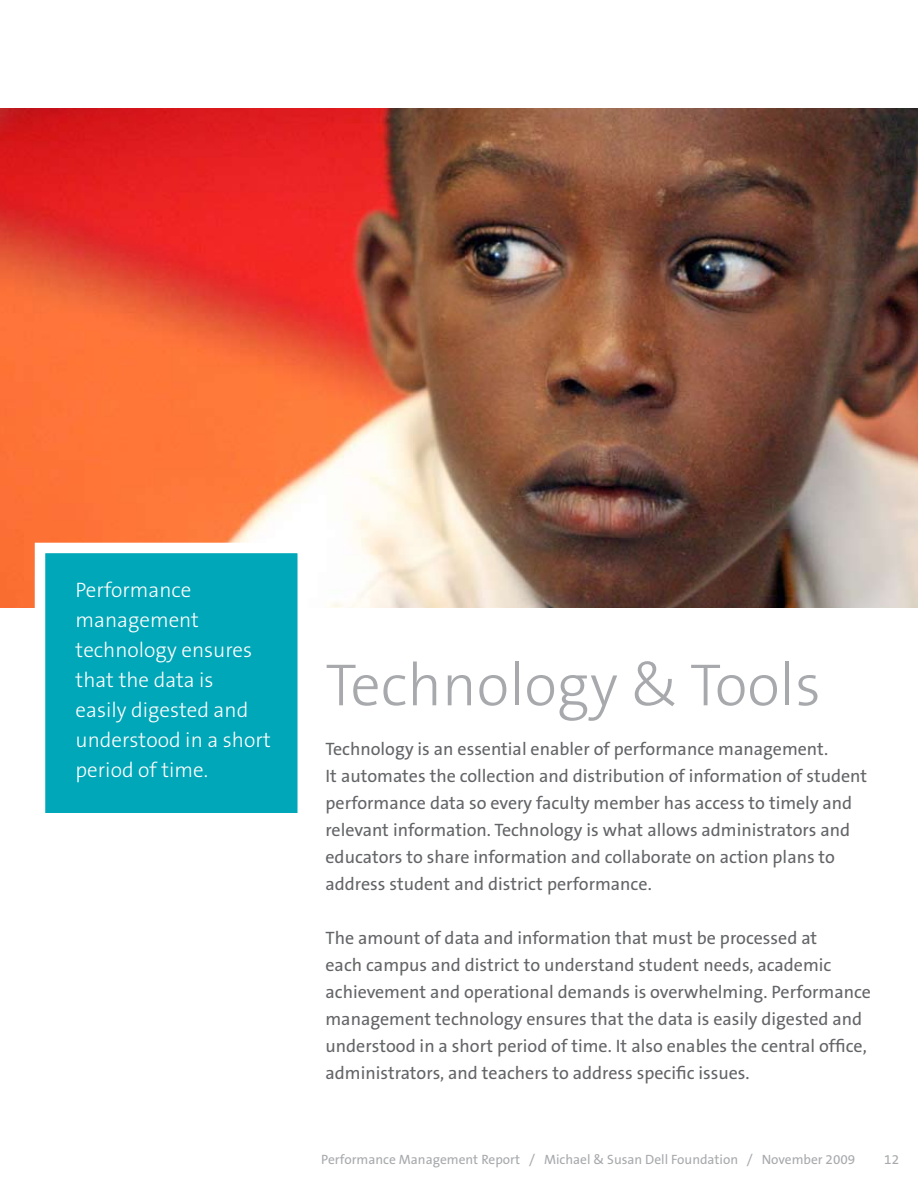
<style>
.page{position:relative;width:918px;height:1188px;background:#fff}
.page>*{position:absolute;margin:0;border:0;box-sizing:border-box;transform-origin:0 0}
.t1{font:300 60px "The Sans B3";color:#a7a9ac}
.t2{font:300 21px/30px "The Sans B3";color:#fff}
.t3{font:18px/27px "The Sans B5 Plain";color:#636467}
.t4{font:13.5px "The Sans B5 Plain";color:#a7a9ac}
</style>
<div class="page">
<img style="left:0;top:108px;width:918px;height:500px">
<div style="left:35px;top:543px;width:273px;height:281px;background:#00a7b8;border:10px solid #fff"></div>
<p class="t2" style="left:76px;top:576px;width:197px">Performance management technology ensures that the data is<br>easily digested and understood in a short period of time.</p>
<h1 class="t1" style="left:326px;top:653px;width:497px">Technology &amp; Tools</h1>
<p class="t3" style="left:326px;top:736px;width:543px">Technology is an essential enabler of performance management.<br>It automates the collection and distribution of information of student performance data so every faculty member has access to timely and relevant information. Technology is what allows administrators and educators to share information and collaborate on action plans to address student and district performance.</p>
<p class="t3" style="left:326px;top:925px;width:547px">The amount of data and information that must be processed at<br>each campus and district to understand student needs, academic achievement and operational demands is overwhelming. Performance management technology ensures that the data is easily digested and understood in a short period of time. It also enables the central office, administrators, and teachers to address specific issues.</p>
<p class="t4" style="left:321px;top:1152px;width:536px">Performance Management Report / Michael &amp; Susan Dell Foundation / November 2009</p>
<p class="t4" style="left:884px;top:1152px;width:16px">12</p>
</div>
